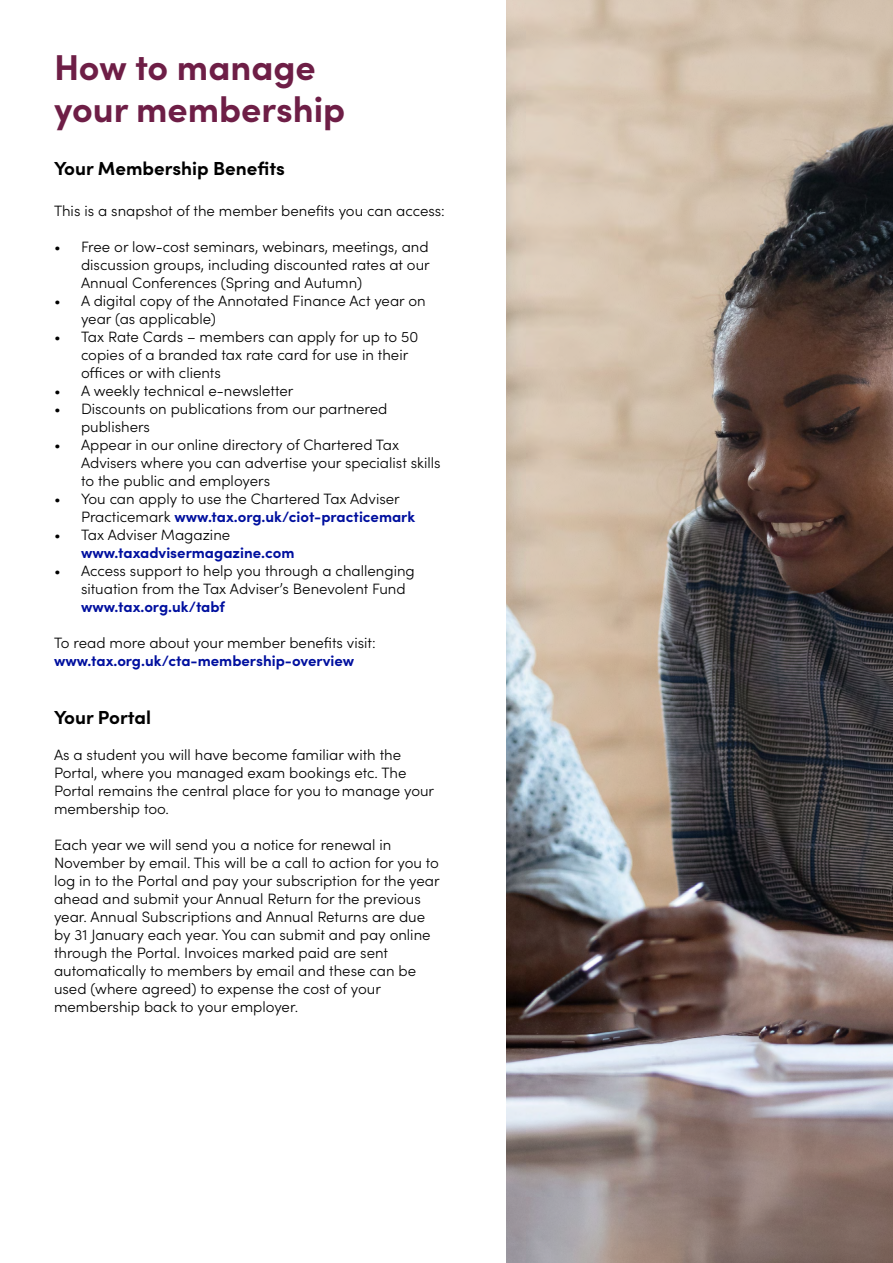
<style>
.page{position:relative;width:893px;height:1263px;background:#fff}
.page>*{position:absolute;margin:0;border:0;box-sizing:border-box;transform-origin:0 0}
.t1{font:700 36px/42px "Sofia Pro";color:#6e1e46}
.t2{font:700 18.9px "Sofia Pro";color:#000}
.t3{font:300 15px/18px "Sofia Pro";color:#000}
.t4{font:700 15px "Sofia Pro";color:#00109f}
.s1{font-weight:700;color:#00109f}
</style>
<div class="page">
<img style="left:506px;top:0;width:387px;height:1263px">
<h1 class="t1" style="left:54px;top:44px;width:293px">How to manage your membership</h1>
<p class="t2" style="left:54px;top:154px;width:232px">Your Membership Benefits</p>
<p class="t3" style="left:54px;top:201px;width:392px">This is a snapshot of the member benefits you can access:</p>
<p class="t3" style="left:81px;top:237px;width:350px;text-align:justify;text-indent:-27px">• Free or low-cost seminars, webinars, meetings, and discussion groups, including discounted rates at our Annual Conferences (Spring and Autumn)</p>
<p class="t3" style="left:81px;top:291px;width:346px;text-indent:-27px">• A digital copy of the Annotated Finance Act year on year (as applicable)</p>
<p class="t3" style="left:81px;top:327px;width:339px;text-indent:-27px">• Tax Rate Cards – members can apply for up to 50 copies of a branded tax rate card for use in their offices or with clients</p>
<p class="t3" style="left:54px;top:381px;width:241px">• A weekly technical e-newsletter</p>
<p class="t3" style="left:81px;top:399px;width:308px;text-indent:-27px">• Discounts on publications from our partnered publishers</p>
<p class="t3" style="left:81px;top:435px;width:361px;text-indent:-27px">• Appear in our online directory of Chartered Tax<br>Advisers where you can advertise your specialist skills to the public and employers</p>
<p class="t3" style="left:81px;top:489px;width:336px;text-indent:-27px">• You can apply to use the Chartered Tax Adviser<br>Practicemark <span class="s1">www.tax.org.uk/ciot-practicemark</span></p>
<p class="t3" style="left:54px;top:525px;width:178px">• Tax Adviser Magazine</p>
<p class="t4" style="left:81px;top:541px;width:215px">www.taxadvisermagazine.com</p>
<p class="t3" style="left:81px;top:561px;width:335px;text-indent:-27px">• Access support to help you through a challenging situation from the Tax Adviser’s Benevolent Fund</p>
<p class="t4" style="left:81px;top:595px;width:146px">www.tax.org.uk/tabf</p>
<p class="t3" style="left:54px;top:633px;width:323px">To read more about your member benefits visit:</p>
<p class="t4" style="left:54px;top:649px;width:302px">www.tax.org.uk/cta-membership-overview</p>
<p class="t2" style="left:54px;top:703px;width:99px">Your Portal</p>
<p class="t3" style="left:54px;top:745px;width:382px">As a student you will have become familiar with the Portal, where you managed exam bookings etc. The Portal remains the central place for you to manage your membership too.</p>
<p class="t3" style="left:54px;top:835px;width:387px">Each year we will send you a notice for renewal in November by email. This will be a call to action for you to log in to the Portal and pay your subscription for the year ahead and submit your Annual Return for the previous year. Annual Subscriptions and Annual Returns are due by 31 January each year. You can submit and pay online through the Portal. Invoices marked paid are sent automatically to members by email and these can be used (where agreed) to expense the cost of your membership back to your employer.</p>
</div>
